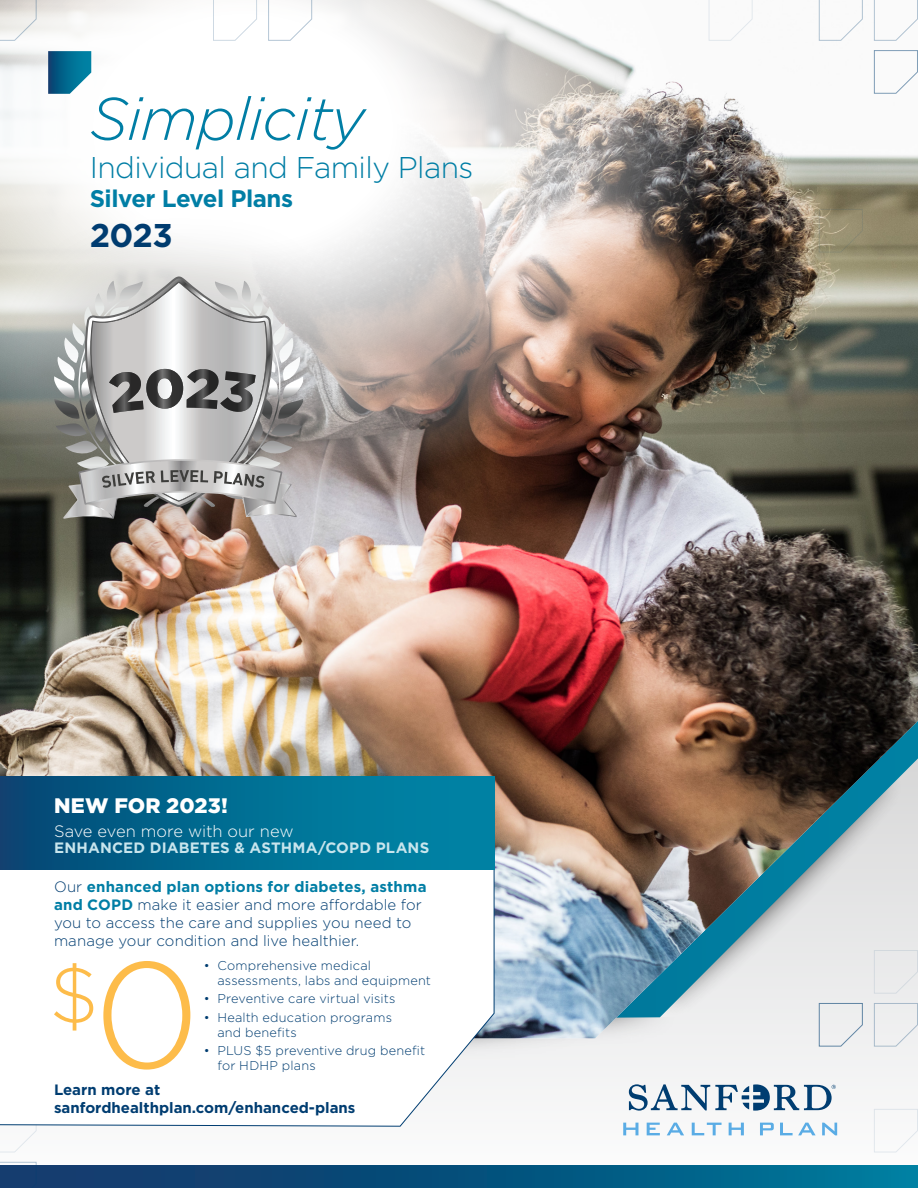
<style>
.page{position:relative;width:918px;height:1188px;background:#fff}
.page>*{position:absolute;margin:0;border:0;box-sizing:border-box;transform-origin:0 0}
.t1{font:italic 300 60px "Gotham";letter-spacing:-.02em;color:#007ea5}
.t2{font:700 32.85px "Gotham";color:#003d71}
.t3{font:300 30px "Gotham";letter-spacing:-.02em;color:#007ea5}
.t4{font:700 24px "Gotham";letter-spacing:-.02em;color:#007ea5}
.t5{font:900 21px "Gotham";letter-spacing:.01em;color:#fff}
.t6{font:300 16.5px "Gotham";letter-spacing:-.01em;color:#fff}
.t7{font:300 15px/18px "Gotham";letter-spacing:.005em;color:#003d71}
.t8{font:700 15px/18px "Gotham";color:#003d71}
.t9{font:700 15px "Gotham";letter-spacing:.015em;color:#c8e5ed}
.t10{font:300 12.75px/15px "Gotham";letter-spacing:.015em;color:#003d71}
.s1{font-weight:700;color:#007ea5}
</style>
<div class="page">
<div style="left:0;top:734px;width:918px;height:454px;background:#f9f9f9"></div>
<img style="left:588px;top:1038px;width:89px;height:95px">
<img style="left:654px;top:1038px;width:220px;height:46px">
<img style="left:0;top:0;width:918px;height:1038px">
<div style="left:0;top:1165px;width:918px;height:23px;background:linear-gradient(to right,#143064,#00789a)"></div>
<img style="left:0;top:0;width:773px;height:538px">
<svg style="left:623px;top:1123px;width:15px;height:12px"></svg>
<svg style="left:647px;top:1123px;width:13px;height:12px"></svg>
<svg style="left:667px;top:1123px;width:17px;height:12px"></svg>
<svg style="left:692px;top:1123px;width:30px;height:12px"></svg>
<svg style="left:729px;top:1123px;width:15px;height:12px"></svg>
<svg style="left:760px;top:1123px;width:14px;height:12px"></svg>
<svg style="left:780px;top:1123px;width:36px;height:12px"></svg>
<svg style="left:822px;top:1123px;width:15px;height:12px"></svg>
<svg style="left:629px;top:1084px;width:207px;height:27px"></svg>
<svg style="left:213px;top:0;width:45px;height:41px"></svg>
<svg style="left:268px;top:0;width:45px;height:41px"></svg>
<svg style="left:0;top:1127px;width:37px;height:26px"></svg>
<svg style="left:0;top:1162px;width:37px;height:26px"></svg>
<svg style="left:874px;top:1109px;width:44px;height:44px"></svg>
<svg style="left:819px;top:209px;width:44px;height:44px;background:#988f71"></svg>
<svg style="left:874px;top:50px;width:44px;height:44px"></svg>
<svg style="left:819px;top:0;width:44px;height:41px"></svg>
<svg style="left:874px;top:0;width:44px;height:41px"></svg>
<svg style="left:708px;top:0;width:45px;height:41px"></svg>
<svg style="left:0;top:0;width:37px;height:41px"></svg>
<svg style="left:48px;top:51px;width:43px;height:43px;background:#23799b"></svg>
<svg style="left:874px;top:1003px;width:44px;height:44px"></svg>
<svg style="left:874px;top:950px;width:44px;height:44px"></svg>
<svg style="left:819px;top:1003px;width:44px;height:44px"></svg>
<svg style="left:0;top:776px;width:495px;height:351px"></svg>
<div style="left:0;top:777px;width:495px;height:93px;background:linear-gradient(to right,#054b77,#008cab)"></div>
<div style="left:0;top:206px;width:376px;height:385px;background:#231f20;opacity:.19"></div>
<svg style="left:54px;top:281px;width:249px;height:226px;background:#a3a39e"></svg>
<svg style="left:63px;top:279px;width:234px;height:240px;background:#b0afae"></svg>
<svg style="left:54px;top:961px;width:136px;height:109px"></svg>
<p class="t1" style="left:90px;top:81px;width:277px">Simplicity</p>
<p class="t3" style="left:90px;top:148px;width:385px">Individual and Family Plans</p>
<p class="t4" style="left:90px;top:182px;width:205px">Silver Level Plans</p>
<p class="t2" style="left:90px;top:214px;width:85px">2023</p>
<p class="t5" style="left:54px;top:791px;width:175px">NEW FOR 2023!</p>
<p class="t6" style="left:54px;top:820px;width:241px">Save even more with our new</p>
<p class="t9" style="left:54px;top:838px;width:377px">ENHANCED DIABETES &amp; ASTHMA/COPD PLANS</p>
<p class="t7" style="left:54px;top:877px;width:374px">Our <span class="s1">enhanced plan options for diabetes, asthma and COPD</span> make it easier and more affordable for you to access the care and supplies you need to manage your condition and live healthier.</p>
<p class="t10" style="left:217px;top:957px;width:215px;text-indent:-14px">• Comprehensive medical assessments, labs and equipment</p>
<p class="t10" style="left:204px;top:991px;width:193px">• Preventive care virtual visits</p>
<p class="t10" style="left:217px;top:1009px;width:176px;text-indent:-14px">• Health education programs and benefits</p>
<p class="t10" style="left:217px;top:1043px;width:209px;text-indent:-14px">• PLUS $5 preventive drug benefit for HDHP plans</p>
<p class="t8" style="left:54px;top:1080px;width:303px">Learn more at sanfordhealthplan.com/enhanced-plans</p>
</div>
